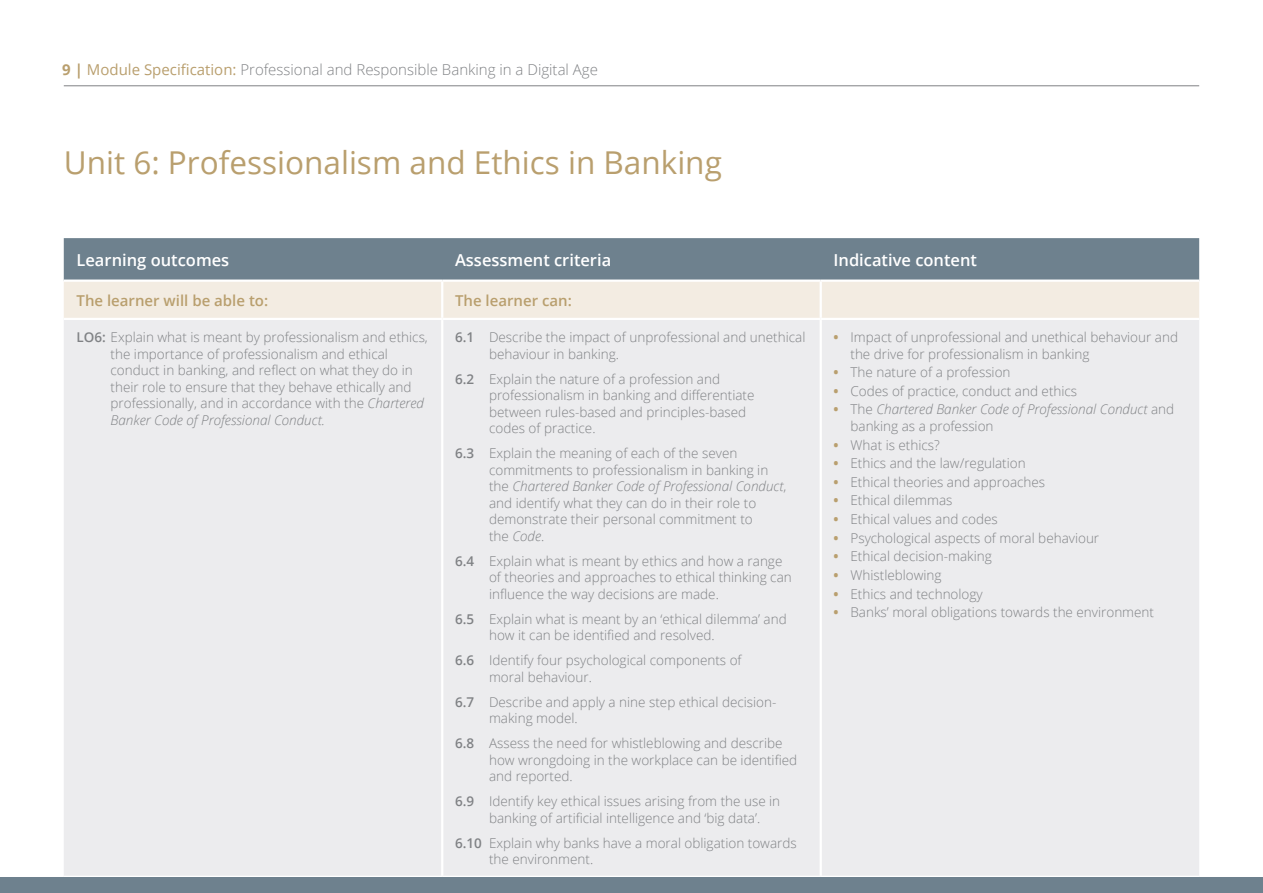
<style>
.page{position:relative;width:1263px;height:893px;background:#fff}
.page>*{position:absolute;margin:0;border:0;box-sizing:border-box;transform-origin:0 0}
.Accounts_Heading{font:31.5px "Open Sans";color:#b99f6e}
.t1{font:600 16.5px "Open Sans";color:#fff}
.t2{font:300 15px "Open Sans";color:#808285}
.t3{font:600 15px "Open Sans";color:#b99f6e}
.Table_Copy{font:300 13.5px/16.5px "Open Sans";color:#808285}
.t4{font:italic 300 13.5px/16.5px "Open Sans";color:#808285}
.s1{font-weight:700;color:#b99f6e}
.s2{font-weight:400;color:#b99f6e}
.s3{font-weight:600}
.s4{font-style:italic}
.s5{font-weight:700;font-style:normal;color:#b99f6e}
.s6{font-style:normal}
</style>
<div class="page">
<hr style="left:64px;top:85px;width:1135px;height:1px;background:#808285">
<div style="left:64px;top:238px;width:1135px;height:42px;background:#6e818e"></div>
<div style="left:64px;top:282px;width:1135px;height:36px;background:#f3ece2"></div>
<div style="left:64px;top:320px;width:1135px;height:556px;background:#ececee"></div>
<hr style="left:441px;top:320px;width:2px;height:556px;background:#fff">
<hr style="left:820px;top:320px;width:2px;height:556px;background:#fff">
<hr style="left:441px;top:282px;width:2px;height:36px;background:#fff">
<hr style="left:820px;top:282px;width:2px;height:36px;background:#fff">
<div style="left:0;top:878px;width:1263px;height:15px;background:#6e818e"></div>
<p class="t2" style="left:62px;top:60px;width:537px"><span class="s1">9 |</span> <span class="s2">Module Specification:</span> Professional and Responsible Banking in a Digital Age</p>
<p class="Accounts_Heading" style="left:64px;top:141px;width:660px">Unit 6: Professionalism and Ethics in Banking</p>
<p class="t1" style="left:77px;top:248px;width:154px">Learning outcomes</p>
<p class="t1" style="left:455px;top:248px;width:158px">Assessment criteria</p>
<p class="t1" style="left:833px;top:248px;width:145px">Indicative content</p>
<p class="t3" style="left:77px;top:290px;width:193px">The learner will be able to:</p>
<p class="t3" style="left:455px;top:290px;width:118px">The learner can:</p>
<p class="Table_Copy" style="left:111px;top:328px;width:319px;text-indent:-34px"><span class="s3">LO6:</span> Explain what is meant by professionalism and ethics, the importance of professionalism and ethical conduct in banking, and reflect on what they do in their role to ensure that they behave ethically and professionally, and in accordance with the <span class="s4">Chartered Banker Code of Professional Conduct.</span></p>
<p class="Table_Copy" style="left:489px;top:328px;width:318px;text-indent:-34px"><span class="s3">6.1</span> Describe the impact of unprofessional and unethical behaviour in banking.</p>
<p class="Table_Copy" style="left:850px;top:328px;width:329px;text-indent:-17px"><span class="s1">•</span> Impact of unprofessional and unethical behaviour and the drive for professionalism in banking</p>
<p class="Table_Copy" style="left:833px;top:364px;width:179px"><span class="s1">•</span> The nature of a profession</p>
<p class="Table_Copy" style="left:833px;top:382px;width:245px"><span class="s1">•</span> Codes of practice, conduct and ethics</p>
<p class="t4" style="left:850px;top:401px;width:325px;text-indent:-17px"><span class="s5">•</span> <span class="s6">The</span> Chartered Banker Code of Professional Conduct <span class="s6">and banking as a profession</span></p>
<p class="Table_Copy" style="left:833px;top:436px;width:108px"><span class="s1">•</span> What is ethics?</p>
<p class="Table_Copy" style="left:833px;top:455px;width:194px"><span class="s1">•</span> Ethics and the law/regulation</p>
<p class="Table_Copy" style="left:833px;top:473px;width:213px"><span class="s1">•</span> Ethical theories and approaches</p>
<p class="Table_Copy" style="left:833px;top:492px;width:120px"><span class="s1">•</span> Ethical dilemmas</p>
<p class="Table_Copy" style="left:833px;top:510px;width:166px"><span class="s1">•</span> Ethical values and codes</p>
<p class="Table_Copy" style="left:833px;top:529px;width:267px"><span class="s1">•</span> Psychological aspects of moral behaviour</p>
<p class="Table_Copy" style="left:833px;top:548px;width:160px"><span class="s1">•</span> Ethical decision-making</p>
<p class="Table_Copy" style="left:833px;top:566px;width:110px"><span class="s1">•</span> Whistleblowing</p>
<p class="Table_Copy" style="left:833px;top:585px;width:151px"><span class="s1">•</span> Ethics and technology</p>
<p class="Table_Copy" style="left:833px;top:604px;width:322px"><span class="s1">•</span> Banks’ moral obligations towards the environment</p>
<p class="Table_Copy" style="left:489px;top:370px;width:267px;text-indent:-34px"><span class="s3">6.2</span> Explain the nature of a profession and professionalism in banking and differentiate between rules-based and principles-based codes of practice.</p>
<p class="Table_Copy" style="left:489px;top:444px;width:299px;text-indent:-34px"><span class="s3">6.3</span> Explain the meaning of each of the seven commitments to professionalism in banking in the <span class="s4">Chartered Banker Code of Professional Conduct</span>, and identify what they can do in their role to demonstrate their personal commitment to<br>the <span class="s4">Code</span>.</p>
<p class="Table_Copy" style="left:489px;top:552px;width:304px;text-indent:-34px"><span class="s3">6.4</span> Explain what is meant by ethics and how a range of theories and approaches to ethical thinking can influence the way decisions are made.</p>
<p class="Table_Copy" style="left:489px;top:610px;width:299px;text-indent:-34px"><span class="s3">6.5</span> Explain what is meant by an ‘ethical dilemma’ and how it can be identified and resolved.</p>
<p class="Table_Copy" style="left:489px;top:651px;width:254px;text-indent:-34px"><span class="s3">6.6</span> Identify four psychological components of moral behaviour.</p>
<p class="Table_Copy" style="left:489px;top:693px;width:289px;text-indent:-34px"><span class="s3">6.7</span> Describe and apply a nine step ethical decision&shy;making model.</p>
<p class="Table_Copy" style="left:489px;top:735px;width:310px;text-indent:-34px"><span class="s3">6.8</span> Assess the need for whistleblowing and describe how wrongdoing in the workplace can be identified and reported.</p>
<p class="Table_Copy" style="left:489px;top:793px;width:293px;text-indent:-34px"><span class="s3">6.9</span> Identify key ethical issues arising from the use in banking of artificial intelligence and ‘big data’.</p>
<p class="Table_Copy" style="left:489px;top:834px;width:309px;text-indent:-34px"><span class="s3">6.10</span> Explain why banks have a moral obligation towards the environment.</p>
</div>
